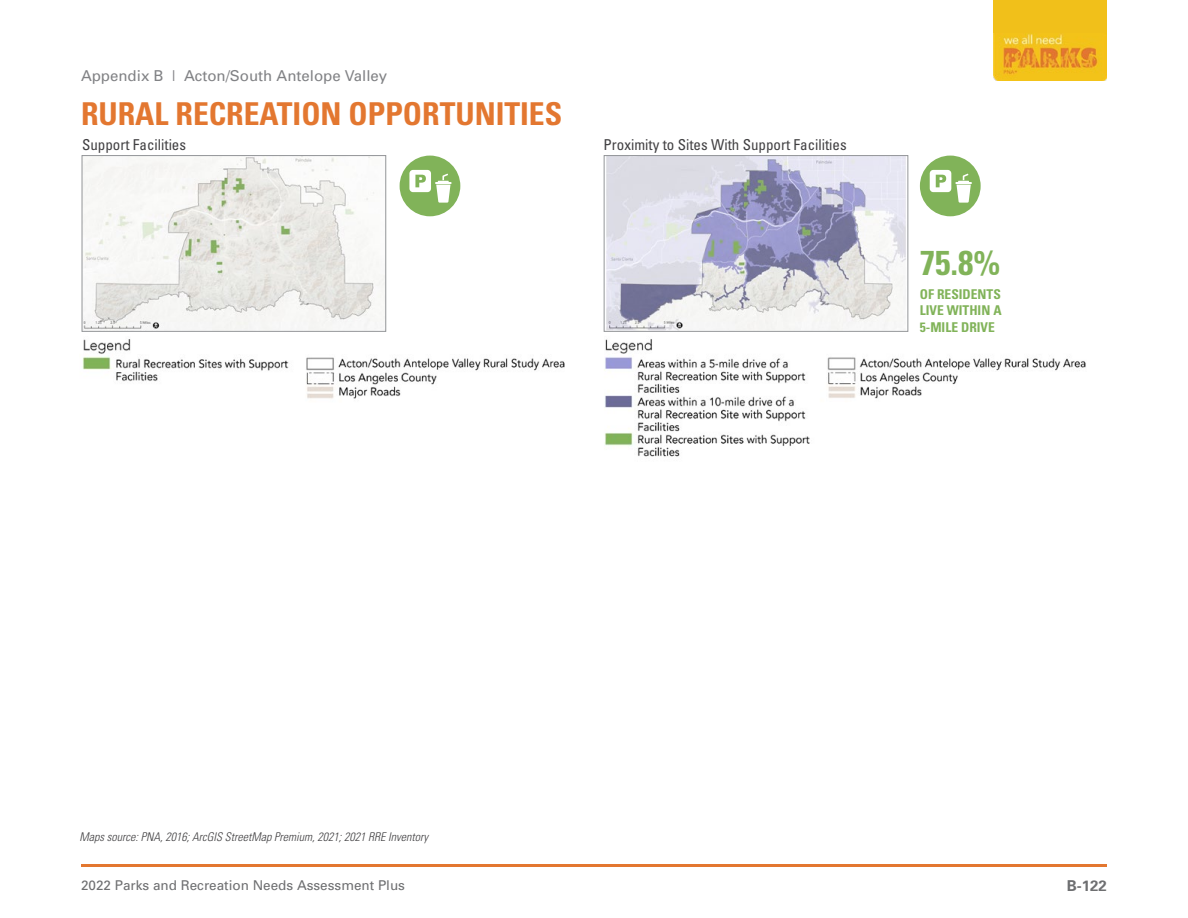
<style>
.page{position:relative;width:1188px;height:918px;background:#fff}
.page>*{position:absolute;margin:0;border:0;box-sizing:border-box;transform-origin:0 0}
.t1{font:700 condensed 34.5px "Univers";color:#81b359}
.t2{font:700 condensed 31.5px "Univers";color:#e37730}
.t3{font:condensed 15px "Univers";color:#414042}
.t4{font:15px "Univers";color:#818285}
.t5{font:700 15px "Univers";color:#6e6f71}
.t6{font:13.5px "Univers";color:#6e6f71}
.t7{font:700 condensed 13.5px/16.5px "Univers";color:#81b359;text-align:justify}
.t8{font:italic 300 condensed 12px "Univers";color:#414042}
</style>
<div class="page">
<img style="left:994px;top:33px;width:113px;height:48px">
<div style="left:994px;top:0;width:113px;height:33px;background:#f1c01a"></div>
<hr style="left:81px;top:864px;width:1026px;height:3px;background:#e37730">
<div style="left:400px;top:156px;width:60px;height:60px;background:#81b359;border-radius:50%"></div>
<svg style="left:409px;top:170px;width:42px;height:33px"></svg>
<div style="left:920px;top:156px;width:61px;height:60px;background:#81b359;border-radius:50%"></div>
<svg style="left:930px;top:170px;width:42px;height:33px"></svg>
<img style="left:82px;top:339px;width:483px;height:60px">
<img style="left:604px;top:339px;width:482px;height:118px">
<img style="left:84px;top:157px;width:300px;height:173px">
<div style="left:82px;top:155px;width:304px;height:177px;border:1px solid #939598"></div>
<img style="left:606px;top:157px;width:300px;height:173px">
<div style="left:604px;top:155px;width:304px;height:177px;border:1px solid #939598"></div>
<p class="t4" style="left:81px;top:66px;width:308px">Appendix B | Acton/South Antelope Valley</p>
<h2 class="t2" style="left:81px;top:95px;width:483px">RURAL RECREATION OPPORTUNITIES</h2>
<p class="t3" style="left:82px;top:135px;width:106px">Support Facilities</p>
<p class="t3" style="left:604px;top:135px;width:245px">Proximity to Sites With Support Facilities</p>
<h1 class="t1" style="left:920px;top:242px;width:82px">75.8%</h1>
<p class="t7" style="left:920px;top:285px;width:83px">OF RESIDENTS LIVE WITHIN A 5-MILE DRIVE</p>
<p class="t8" style="left:80px;top:829px;width:350px">Maps source: PNA, 2016; ArcGIS StreetMap Premium, 2021; 2021 RRE Inventory</p>
<p class="t6" style="left:81px;top:877px;width:326px">2022 Parks and Recreation Needs Assessment Plus</p>
<p class="t5" style="left:1067px;top:876px;width:42px">B-122</p>
</div>
